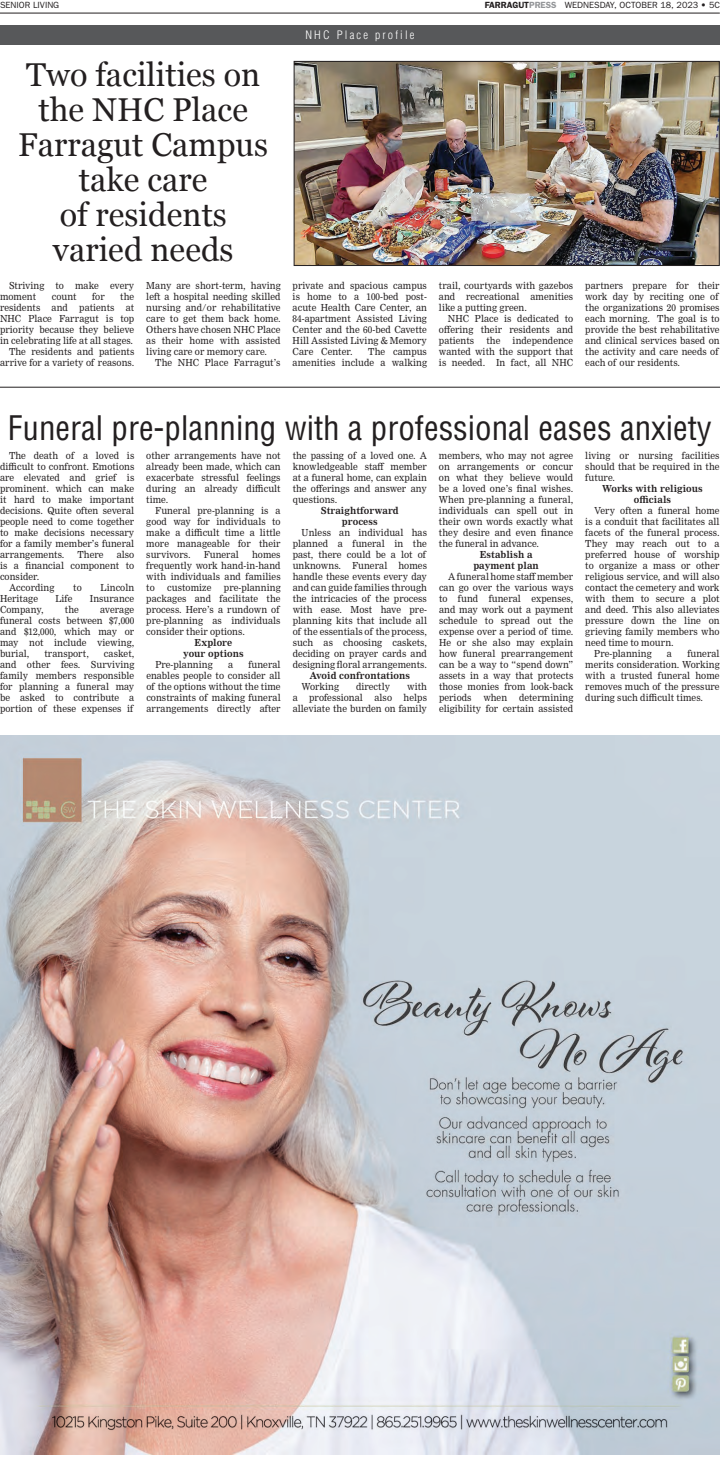
<style>
.page{position:relative;width:720px;height:1458px;background:#fff}
.page>*{position:absolute;margin:0;border:0;box-sizing:border-box;transform-origin:0 0}
.Heading_1{font:33px/35px "Georgia";color:#231f20;text-align:center}
.Headline{font:condensed 33px "Helvetica";color:#231f20}
.Subhead_1{font:300 condensed 11.4px "Helvetica";letter-spacing:.18em;color:#fff;scale:1.05 1}
.Body_Text{font:9.5px/11px "Nimrod MT Std";letter-spacing:.005em;color:#231f20;text-align:justify;scale:.95 1}
.Story_Subhead{font:700 9.5px/11px "Nimrod MT Std";letter-spacing:.005em;color:#231f20;text-align:center;scale:.95 1}
.t1{font:9px "Franklin Gothic";color:#231f20}
.s1{font-weight:600}
.s2{font-weight:600;color:#939598}
</style>
<div class="page">
<hr style="left:0;top:13px;width:720px;height:1px;background:#231f20">
<div style="left:0;top:26px;width:720px;height:19px;background:#57585a"></div>
<img style="left:296px;top:63px;width:422px;height:201px">
<div style="left:294px;top:61px;width:426px;height:205px;border:1px solid #231f20"></div>
<hr style="left:0;top:387px;width:720px;height:1px;background:#231f20">
<img style="left:0;top:735px;width:720px;height:720px">
<p class="t1" style="left:0;top:0;width:61px">SENIOR LIVING</p>
<p class="t1" style="left:485px;top:0;width:237px"><span class="s1">FARRAGUT</span><span class="s2">PRESS</span> WEDNESDAY, OCTOBER 18, 2023 • 5C</p>
<p class="Subhead_1" style="left:305px;top:28px;width:106px">NHC Place profile</p>
<p class="Heading_1" style="left:18px;top:56px;width:251px">Two facilities on the NHC Place<br>Farragut Campus take care</p>
<p class="Heading_1" style="left:60px;top:196px;width:169px">of residents</p>
<p class="Heading_1" style="left:53px;top:231px;width:182px">varied needs</p>
<p class="Body_Text" style="left:0;top:279px;width:143px;text-indent:9px">Striving to make every moment</p>
<p class="Body_Text" style="left:146px;top:279px;width:143px">Many are short-term, having left a hospital needing skilled nursing and/or rehabilitative care to get them back home.<br>Others have chosen NHC Place as their home with assisted living care or memory care.</p>
<p class="Body_Text" style="left:155px;top:356px;width:133px">The NHC Place Farragut’s</p>
<p class="Body_Text" style="left:585px;top:279px;width:143px">partners prepare for their work day by reciting one of the organizations 20 promises each morning. The goal is to provide the best rehabilitative and clinical services based on the activity and care needs of each of our residents.</p>
<p class="Body_Text" style="left:293px;top:279px;width:143px">private and spacious campus is home to a 100-bed post&shy;acute Health Care Center, an 84-apartment Assisted Living Center and the 60-bed Cavette Hill Assisted Living &amp; Memory Care Center.</p>
<p class="Body_Text" style="left:439px;top:279px;width:143px">trail, courtyards with gazebos and recreational amenities like a putting green.</p>
<p class="Body_Text" style="left:439px;top:312px;width:143px;text-indent:9px">NHC Place is dedicated to offering their residents and patients</p>
<p class="Body_Text" style="left:0;top:290px;width:143px;text-indent:120px">the residents and patients at NHC Place Farragut is top priority because they believe in celebrating life at all stages.</p>
<p class="Body_Text" style="left:0;top:345px;width:143px;text-align:right">The residents and patients arrive for a variety of reasons.</p>
<p class="Body_Text" style="left:52px;top:290px;width:28px">count</p>
<p class="Body_Text" style="left:92px;top:290px;width:15px">for</p>
<p class="Body_Text" style="left:439px;top:334px;width:143px;text-indent:74px">independence wanted with the support that is needed. In fact, all NHC</p>
<p class="Body_Text" style="left:486px;top:334px;width:16px">the</p>
<p class="Body_Text" style="left:293px;top:345px;width:143px;text-align:right">The campus<br>amenities include a walking</p>
<p class="Headline" style="left:8px;top:407px;width:705px">Funeral pre-planning with a professional eases anxiety</p>
<p class="Body_Text" style="left:0;top:450px;width:143px;text-indent:9px">The death of a loved is difficult to confront. Emotions are elevated and grief is prominent. which can make it hard to make important decisions. Quite often several people need to come together to make decisions necessary for a family member’s funeral arrangements.</p>
<p class="Body_Text" style="left:146px;top:450px;width:143px">other arrangements have not already been made, which can exacerbate stressful feelings during an already difficult time.</p>
<p class="Body_Text" style="left:146px;top:505px;width:143px;text-indent:9px">Funeral pre-planning is a good way for individuals to make a difficult time a little more manageable for their survivors.</p>
<p class="Body_Text" style="left:585px;top:450px;width:143px">living or nursing facilities should that be required in the future.</p>
<p class="Story_Subhead" style="left:602px;top:483px;width:107px">Works with religious officials</p>
<p class="Body_Text" style="left:585px;top:505px;width:143px;text-indent:9px">Very often a funeral home is a conduit that facilitates all facets of the funeral process.<br>They may reach out to a preferred house of worship to organize a mass or other religious service, and will also contact the cemetery and work with them to secure a plot and deed. This also alleviates pressure down the line on grieving family members who need time to mourn.</p>
<p class="Body_Text" style="left:594px;top:648px;width:62px">Pre-planning</p>
<p class="Body_Text" style="left:667px;top:648px;width:7px">a</p>
<p class="Body_Text" style="left:293px;top:450px;width:143px">the passing of a loved one. A knowledgeable staff member at a funeral home, can explain the offerings and answer any questions.</p>
<p class="Story_Subhead" style="left:321px;top:505px;width:84px">Straightforward process</p>
<p class="Body_Text" style="left:293px;top:527px;width:143px;text-indent:9px">Unless an individual has planned a funeral in the past, there could be a lot of unknowns. Funeral homes handle these events every day and can guide families through the intricacies of the process with ease. Most have pre&shy;planning kits that include all of the essentials of the process, such as choosing caskets, deciding on prayer cards and designing floral arrangements.</p>
<p class="Story_Subhead" style="left:310px;top:670px;width:107px">Avoid confrontations</p>
<p class="Body_Text" style="left:302px;top:681px;width:41px">Working</p>
<p class="Body_Text" style="left:356px;top:681px;width:37px">directly</p>
<p class="Body_Text" style="left:439px;top:450px;width:143px">members, who may not agree on arrangements or concur on what they believe would be a loved one’s final wishes.<br>When pre-planning a funeral, individuals can spell out in their own words exactly what they desire and even finance the funeral in advance.</p>
<p class="Story_Subhead" style="left:473px;top:549px;width:70px">Establish a payment plan</p>
<p class="Body_Text" style="left:439px;top:571px;width:143px;text-indent:9px">A funeral home staff member can go over the various ways to fund funeral expenses, and may work out a payment schedule to spread out the expense over a period of time.<br>He or she also may explain how funeral prearrangement can be a way to “spend down” assets in a way that protects those monies from look-back periods when determining eligibility for certain assisted</p>
<p class="Body_Text" style="left:0;top:549px;width:143px;text-indent:117px">also is a financial component to consider.</p>
<p class="Body_Text" style="left:9px;top:582px;width:49px">According</p>
<p class="Body_Text" style="left:73px;top:582px;width:10px">to</p>
<p class="Body_Text" style="left:101px;top:582px;width:37px">Lincoln</p>
<p class="Body_Text" style="left:0;top:593px;width:42px">Heritage</p>
<p class="Body_Text" style="left:55px;top:593px;width:19px">Life</p>
<p class="Body_Text" style="left:90px;top:593px;width:48px">Insurance</p>
<p class="Body_Text" style="left:0;top:604px;width:47px">Company,</p>
<p class="Body_Text" style="left:65px;top:604px;width:16px">the</p>
<p class="Body_Text" style="left:78px;top:549px;width:29px">There</p>
<p class="Body_Text" style="left:146px;top:549px;width:143px;text-indent:106px">homes frequently work hand-in-hand with individuals and families to</p>
<p class="Body_Text" style="left:204px;top:549px;width:39px">Funeral</p>
<p class="Body_Text" style="left:146px;top:582px;width:143px;text-indent:78px">pre-planning packages and facilitate the process. Here’s a rundown of pre-planning as individuals consider their options.</p>
<p class="Story_Subhead" style="left:183px;top:637px;width:65px">Explore your options</p>
<p class="Body_Text" style="left:155px;top:659px;width:62px">Pre-planning</p>
<p class="Body_Text" style="left:228px;top:659px;width:7px">a</p>
<p class="Body_Text" style="left:167px;top:582px;width:48px">customize</p>
<p class="Body_Text" style="left:0;top:604px;width:143px;text-indent:100px">average funeral costs between $7,000 and $12,000, which may or may not include viewing, burial,</p>
<p class="Body_Text" style="left:585px;top:648px;width:143px;text-indent:102px">funeral merits consideration. Working with a trusted funeral home removes much of the pressure during such difficult times.</p>
<p class="Body_Text" style="left:0;top:648px;width:143px;text-indent:104px">casket, and other fees. Surviving family members responsible for planning a funeral may be asked to contribute a portion of these expenses if</p>
<p class="Body_Text" style="left:45px;top:648px;width:48px">transport,</p>
<p class="Body_Text" style="left:146px;top:659px;width:143px;text-indent:102px">funeral enables people to consider all of the options without the time constraints of making funeral arrangements directly after</p>
<p class="Body_Text" style="left:293px;top:681px;width:143px;text-indent:114px">with a professional also helps alleviate the burden on family</p>
</div>
